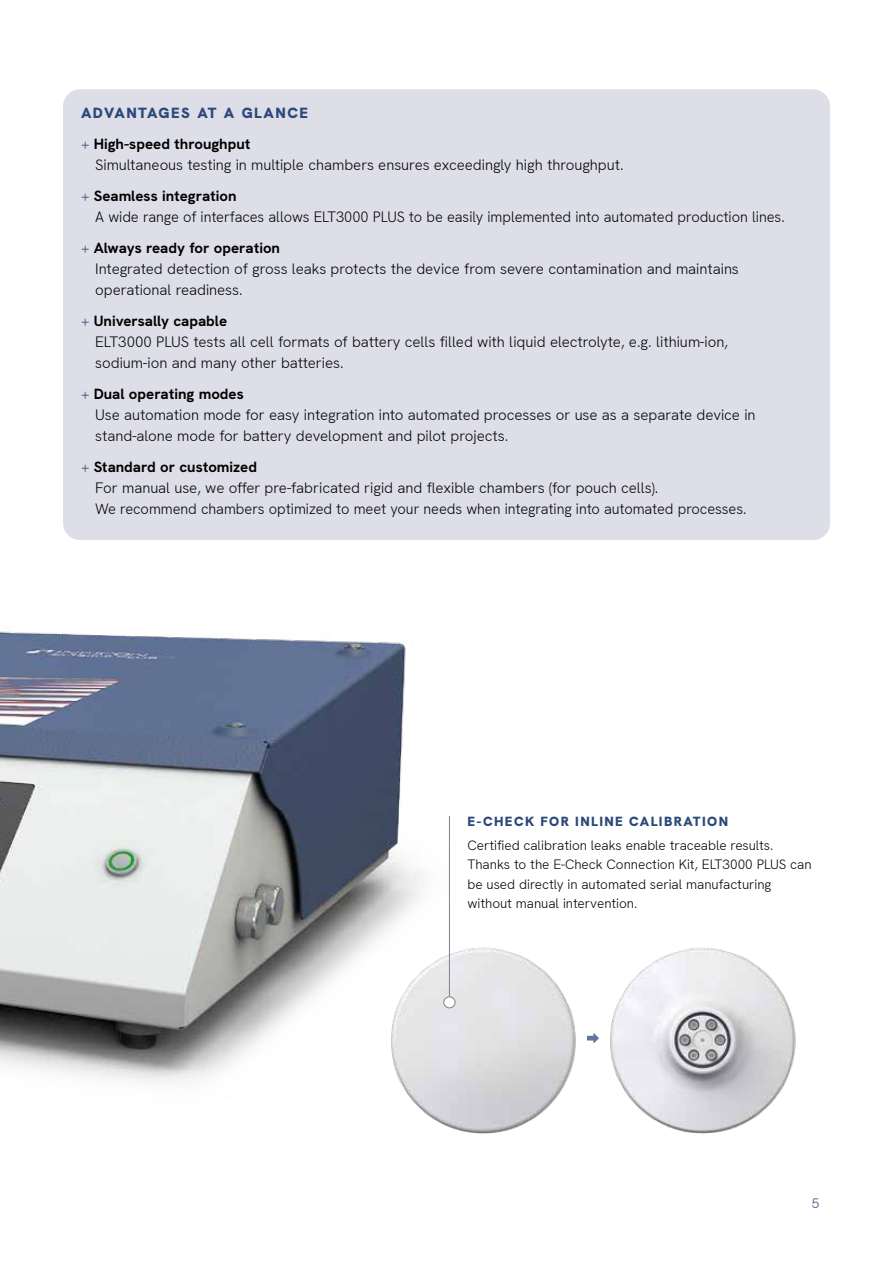
<style>
.page{position:relative;width:893px;height:1263px;background:#fff}
.page>*{position:absolute;margin:0;border:0;box-sizing:border-box;transform-origin:0 0}
.t1{font:300 15px/21px "HK Grotesk";letter-spacing:-.005em;color:#000}
.t2{font:700 15px/31px "HK Grotesk";color:#000}
.t3{font:300 13.5px/19.5px "HK Grotesk";letter-spacing:-.005em;color:#000}
.t4{font:900 13.5px "HK Grotesk";letter-spacing:.1em;color:#2c497a}
.t5{font:300 13.5px "HK Grotesk";color:#2c497a}
.s1{font-weight:900;color:#2c497a}
.s2{font-weight:300;color:#2c497a}
.s3{color:#2c497a}
.s4{font-weight:700}
</style>
<div class="page">
<img style="left:0;top:527px;width:425px;height:555px">
<img style="left:365px;top:940px;width:211px;height:194px">
<img style="left:610px;top:947px;width:186px;height:187px">
<hr style="left:449px;top:816px;width:1px;height:186px;background:#808285">
<div style="left:444px;top:997px;width:11px;height:11px;background:#fff;border-radius:50%"></div>
<div style="left:444px;top:997px;width:11px;height:11px;border:1px solid #808285;border-radius:50%"></div>
<div style="left:63px;top:89px;width:767px;height:451px;background:#dedee9;border-radius:17px"></div>
<svg style="left:587px;top:1033px;width:12px;height:10px"></svg>
<p class="t2" style="left:81px;top:97px;width:229px"><span class="s1">ADVANTAGES AT A GLANCE </span><span class="s2">+</span> High-speed throughput</p>
<p class="t1" style="left:81px;top:149px;width:544px;line-height:31px;text-indent:14px">Simultaneous testing in multiple chambers ensures exceedingly high throughput. <span class="s3">+</span> <span class="s4">Seamless integration</span></p>
<p class="t1" style="left:81px;top:201px;width:705px;line-height:31px;text-indent:14px">A wide range of interfaces allows ELT3000 PLUS to be easily implemented into automated production lines. <span class="s3">+</span> <span class="s4">Always ready for operation</span></p>
<p class="t1" style="left:95px;top:258px;width:645px">Integrated detection of gross leaks protects the device from severe contamination and maintains operational readiness.</p>
<p class="t1" style="left:95px;top:310px;width:634px;text-indent:-14px"><span class="s3">+</span> <span class="s4">Universally capable<br></span>ELT3000 PLUS tests all cell formats of battery cells filled with liquid electrolyte, e.g. lithium-ion, sodium-ion and many other batteries.</p>
<p class="t1" style="left:95px;top:383px;width:662px;text-indent:-14px"><span class="s3">+</span> <span class="s4">Dual operating modes<br></span>Use automation mode for easy integration into automated processes or use as a separate device in stand-alone mode for battery development and pilot projects.</p>
<p class="t1" style="left:95px;top:456px;width:653px;text-indent:-14px"><span class="s3">+</span> <span class="s4">Standard or customized<br></span>For manual use, we offer pre-fabricated rigid and flexible chambers (for pouch cells).<br>We recommend chambers optimized to meet your needs when integrating into automated processes.</p>
<p class="t4" style="left:467px;top:812px;width:262px">E-CHECK FOR INLINE CALIBRATION</p>
<p class="t3" style="left:467px;top:835px;width:346px">Certified calibration leaks enable traceable results.<br>Thanks to the E-Check Connection Kit, ELT3000 PLUS can be used directly in automated serial manufacturing without manual intervention.</p>
<p class="t5" style="left:812px;top:1194px;width:9px">5</p>
</div>
